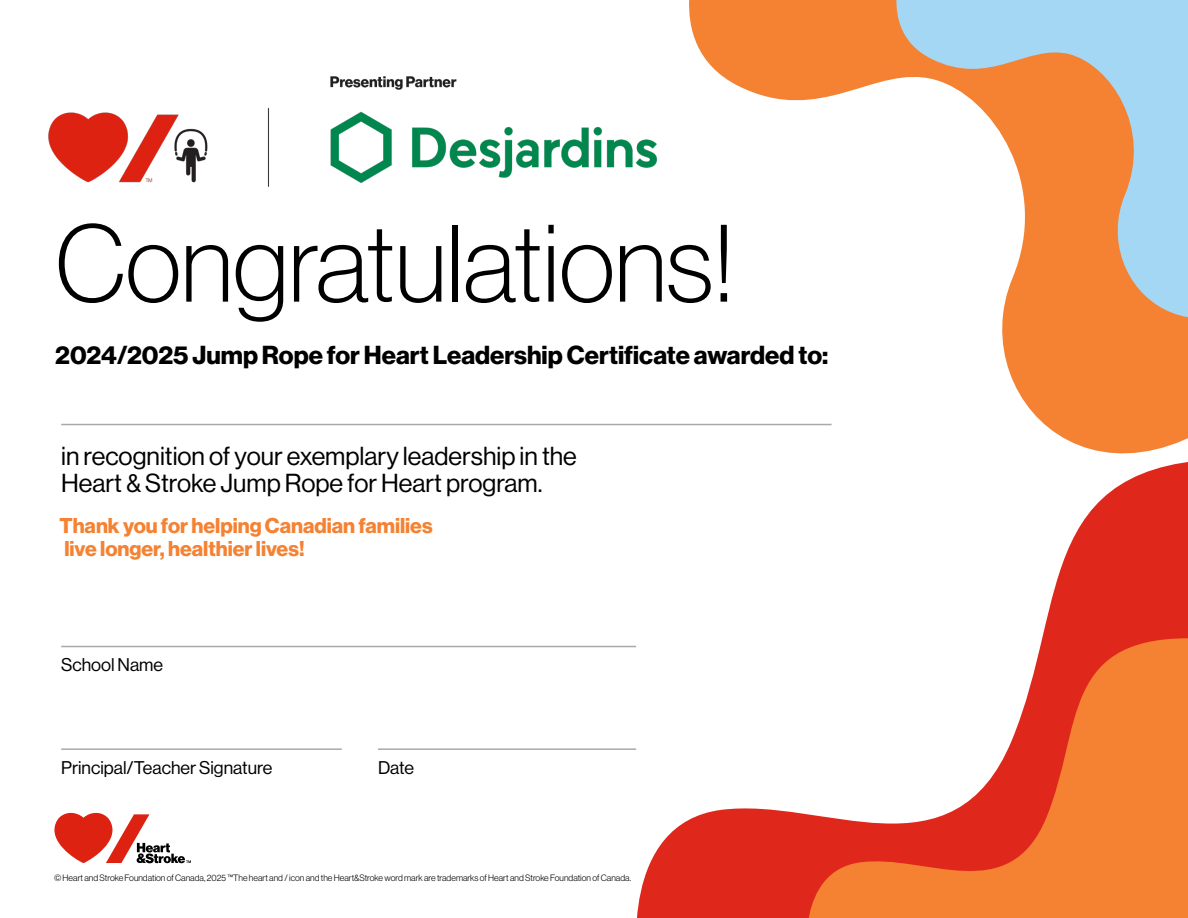
<style>
.page{position:relative;width:1188px;height:918px;background:#fff}
.page>*{position:absolute;margin:0;border:0;box-sizing:border-box;transform-origin:0 0}
.t1{font:107.4px "N Haas Grotesk DS Std 35 X Lt";color:#000}
.t2{font:25.5px/27px "N Haas Grotesk DS Std 55 Rg";color:#000}
.t3{font:25.5px "N Haas Grotesk DS Std 75 Bd";color:#000}
.t4{font:21px/22.5px "N Haas Grotesk DS Std 75 Bd";color:#f58232}
.t5{font:18px "N Haas Grotesk DS Std 55 Rg";color:#000}
.t6{font:9px "N Haas Grotesk DS Std 45 Lt";color:#000}
</style>
<div class="page">
<svg style="left:655px;top:0;width:533px;height:449px"></svg>
<svg style="left:618px;top:449px;width:570px;height:469px"></svg>
<svg style="left:872px;top:0;width:316px;height:393px"></svg>
<svg style="left:795px;top:632px;width:393px;height:286px"></svg>
<hr style="left:61px;top:424px;width:771px;height:1px;background:#a7a9ac">
<hr style="left:61px;top:748px;width:281px;height:2px;background:#a7a9ac">
<hr style="left:61px;top:646px;width:575px;height:1px;background:#a7a9ac">
<hr style="left:378px;top:748px;width:258px;height:2px;background:#a7a9ac">
<img style="left:48px;top:73px;width:634px;height:117px">
<svg style="left:54px;top:812px;width:137px;height:51px"></svg>
<h1 class="t1" style="left:55px;top:204px;width:681px">Congratulations!</h1>
<h2 class="t3" style="left:55px;top:340px;width:775px">2024/2025 Jump Rope for Heart Leadership Certificate awarded to:</h2>
<h2 class="t2" style="left:61px;top:443px;width:517px">in recognition of your exemplary leadership in the<br>Heart &amp; Stroke Jump Rope for Heart program.</h2>
<h3 class="t4" style="left:59px;top:515px;width:375px">Thank you for helping Canadian families live longer, healthier lives!</h3>
<h3 class="t5" style="left:61px;top:654px;width:103px">School Name</h3>
<h3 class="t5" style="left:61px;top:757px;width:213px">Principal/Teacher Signature</h3>
<h3 class="t5" style="left:378px;top:757px;width:38px">Date</h3>
<p class="t6" style="left:54px;top:873px;width:579px">© Heart and Stroke Foundation of Canada, 2025 ™The heart and / icon and the Heart&amp;Stroke word mark are trademarks of Heart and Stroke Foundation of Canada.</p>
</div>
